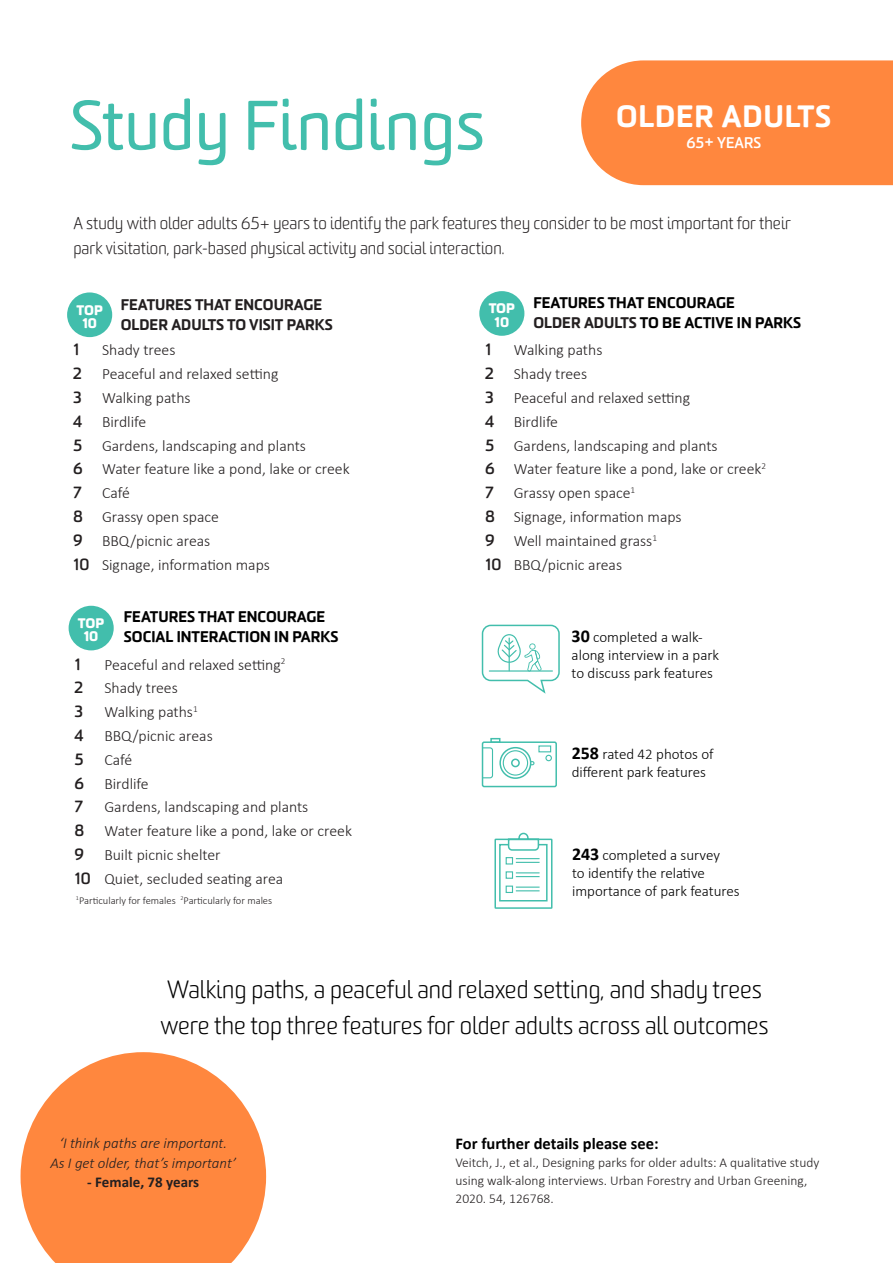
<style>
.page{position:relative;width:893px;height:1263px;background:#fff}
.page>*{position:absolute;margin:0;border:0;box-sizing:border-box;transform-origin:0 0}
.t1{font:67.5px "Sommet Rounded";color:#42beac}
.t2{font:900 30px "Sommet Rounded";letter-spacing:.025em;color:#fff}
.t3{font:300 24px/36px "Sommet Rounded";color:#000}
.t4{font:300 16.5px "Sommet Rounded";color:#231f20}
.Body_Bold{font:700 16.5px "Calibri";color:#000}
.t5{font:300 15.75px "Calibri";color:#231f20}
.t6{font:700 15.75px "Sommet Rounded";color:#231f20}
.t7{font:300 15px/18px "Calibri";color:#000}
.t8{font:900 15px "Sommet Rounded";color:#000}
.t9{font:italic 300 15px/19.5px "Calibri";color:#231f20;text-align:center}
.t10{font:900 15px "Sommet Rounded";color:#231f20}
.t11{font:700 15px "Calibri";color:#231f20}
.t12{font:700 15px "Sommet Rounded";color:#fff}
.Body_Copy{font:300 13.5px/18px "Calibri";color:#231f20}
.t13{font:800 13.5px "Sommet Rounded";color:#fff}
.t14{font:300 10.5px "Calibri";color:#231f20}
.s1{color:#231f20}
.s2{font-weight:700;font-size:18px}
</style>
<div class="page">
<div style="left:581px;top:60px;width:312px;height:125px;background:#ff873e"></div>
<div style="left:67px;top:292px;width:45px;height:45px;background:#42beac;border-radius:50%"></div>
<div style="left:69px;top:606px;width:45px;height:44px;background:#42beac;border-radius:50%"></div>
<div style="left:479px;top:291px;width:45px;height:45px;background:#42beac;border-radius:50%"></div>
<svg style="left:494px;top:832px;width:59px;height:77px"></svg>
<div style="left:490px;top:738px;width:10px;height:5px;border:2px solid #42beac"></div>
<svg style="left:481px;top:741px;width:76px;height:47px"></svg>
<svg style="left:481px;top:624px;width:79px;height:70px"></svg>
<svg style="left:20px;top:1052px;width:247px;height:211px"></svg>
<p class="t1" style="left:70px;top:84px;width:416px">Study Findings</p>
<p class="t2" style="left:616px;top:97px;width:217px">OLDER ADULTS</p>
<p class="t12" style="left:686px;top:133px;width:76px">65+ YEARS</p>
<p class="t4" style="left:73px;top:213px;width:719px">A study with older adults 65+ years to identify the park features they consider to be most important for their</p>
<p class="t4" style="left:73px;top:239px;width:432px">park visitation, park-based physical activity and social interaction.</p>
<p class="t13" style="left:76px;top:301px;width:28px">TOP</p>
<p class="t13" style="left:82px;top:314px;width:16px">10</p>
<p class="t10" style="left:121px;top:295px;width:203px">FEATURES THAT ENCOURAGE</p>
<p class="t10" style="left:121px;top:314px;width:214px">OLDER ADULTS TO VISIT PARKS</p>
<p class="t6" style="left:73px;top:340px;width:8px">1</p>
<p class="t5" style="left:102px;top:340px;width:75px">Shady trees</p>
<p class="t6" style="left:73px;top:364px;width:10px">2</p>
<p class="t5" style="left:102px;top:364px;width:178px">Peaceful and relaxed setting</p>
<p class="t6" style="left:73px;top:387px;width:10px">3</p>
<p class="t5" style="left:102px;top:388px;width:90px">Walking paths</p>
<p class="t6" style="left:73px;top:411px;width:11px">4</p>
<p class="t5" style="left:102px;top:412px;width:46px">Birdlife</p>
<p class="t6" style="left:73px;top:435px;width:11px">5</p>
<p class="t5" style="left:102px;top:436px;width:205px">Gardens, landscaping and plants</p>
<p class="t6" style="left:73px;top:459px;width:11px">6</p>
<p class="t5" style="left:102px;top:459px;width:249px">Water feature like a pond, lake or creek</p>
<p class="t6" style="left:73px;top:483px;width:10px">7</p>
<p class="t5" style="left:102px;top:483px;width:29px">Café</p>
<p class="t6" style="left:73px;top:506px;width:11px">8</p>
<p class="t5" style="left:102px;top:507px;width:118px">Grassy open space</p>
<p class="t6" style="left:73px;top:530px;width:11px">9</p>
<p class="t5" style="left:102px;top:531px;width:110px">BBQ/picnic areas</p>
<p class="t6" style="left:73px;top:554px;width:18px">10</p>
<p class="t5" style="left:102px;top:555px;width:169px">Signage, information maps</p>
<p class="t13" style="left:78px;top:614px;width:28px">TOP</p>
<p class="t13" style="left:84px;top:627px;width:16px">10</p>
<p class="t8" style="left:124px;top:607px;width:203px">FEATURES THAT ENCOURAGE</p>
<p class="t8" style="left:124px;top:626px;width:216px">SOCIAL INTERACTION IN PARKS</p>
<p class="t6" style="left:75px;top:654px;width:8px">1</p>
<p class="t5" style="left:104px;top:654px;width:183px">Peaceful and relaxed setting<sup>2</sup></p>
<p class="t6" style="left:75px;top:678px;width:10px">2</p>
<p class="t5" style="left:104px;top:678px;width:75px">Shady trees</p>
<p class="t6" style="left:75px;top:701px;width:10px">3</p>
<p class="t5" style="left:104px;top:702px;width:95px">Walking paths<sup>1</sup></p>
<p class="t6" style="left:75px;top:725px;width:11px">4</p>
<p class="t5" style="left:104px;top:726px;width:110px">BBQ/picnic areas</p>
<p class="t6" style="left:75px;top:749px;width:11px">5</p>
<p class="t5" style="left:104px;top:750px;width:29px">Café</p>
<p class="t6" style="left:75px;top:773px;width:11px">6</p>
<p class="t5" style="left:104px;top:773px;width:46px">Birdlife</p>
<p class="t6" style="left:75px;top:797px;width:10px">7</p>
<p class="t5" style="left:104px;top:797px;width:205px">Gardens, landscaping and plants</p>
<p class="t6" style="left:75px;top:821px;width:11px">8</p>
<p class="t5" style="left:104px;top:821px;width:249px">Water feature like a pond, lake or creek</p>
<p class="t6" style="left:75px;top:844px;width:11px">9</p>
<p class="t5" style="left:104px;top:845px;width:118px">Built picnic shelter</p>
<p class="t6" style="left:75px;top:868px;width:18px">10</p>
<p class="t5" style="left:104px;top:869px;width:180px">Quiet, secluded seating area</p>
<p class="t14" style="left:76px;top:894px;width:198px"><sup>1</sup>Particularly for females <sup>2</sup>Particularly for males</p>
<p class="t13" style="left:489px;top:299px;width:28px">TOP</p>
<p class="t13" style="left:495px;top:313px;width:16px">10</p>
<p class="t8" style="left:533px;top:293px;width:203px">FEATURES THAT ENCOURAGE</p>
<p class="t8" style="left:533px;top:312px;width:269px"><span class="s1">OLDER ADULTS</span> TO BE ACTIVE IN PARKS</p>
<p class="t6" style="left:485px;top:340px;width:8px">1</p>
<p class="t5" style="left:514px;top:340px;width:90px">Walking paths</p>
<p class="t6" style="left:485px;top:364px;width:10px">2</p>
<p class="t5" style="left:514px;top:364px;width:75px">Shady trees</p>
<p class="t6" style="left:485px;top:387px;width:10px">3</p>
<p class="t5" style="left:514px;top:388px;width:178px">Peaceful and relaxed setting</p>
<p class="t6" style="left:485px;top:411px;width:11px">4</p>
<p class="t5" style="left:514px;top:412px;width:46px">Birdlife</p>
<p class="t6" style="left:485px;top:435px;width:11px">5</p>
<p class="t5" style="left:514px;top:436px;width:205px">Gardens, landscaping and plants</p>
<p class="t6" style="left:485px;top:459px;width:11px">6</p>
<p class="t5" style="left:514px;top:459px;width:254px">Water feature like a pond, lake or creek<sup>2</sup></p>
<p class="t6" style="left:485px;top:483px;width:10px">7</p>
<p class="t5" style="left:514px;top:483px;width:123px">Grassy open space<sup>1</sup></p>
<p class="t6" style="left:485px;top:506px;width:11px">8</p>
<p class="t5" style="left:514px;top:507px;width:169px">Signage, information maps</p>
<p class="t6" style="left:485px;top:530px;width:11px">9</p>
<p class="t5" style="left:514px;top:531px;width:145px">Well maintained grass<sup>1</sup></p>
<p class="t6" style="left:485px;top:554px;width:18px">10</p>
<p class="t5" style="left:514px;top:555px;width:110px">BBQ/picnic areas</p>
<p class="t7" style="left:572px;top:627px;width:149px"><span class="s2">30</span> completed a walk&shy;along interview in a park to discuss park features</p>
<p class="t7" style="left:572px;top:744px;width:144px"><span class="s2">258</span> rated 42 photos of different park features</p>
<p class="t7" style="left:572px;top:845px;width:169px"><span class="s2">243</span> completed a survey<br>to identify the relative importance of park features</p>
<p class="t3" style="left:160px;top:972px;width:610px">Walking paths, a peaceful and relaxed setting, and shady trees were the top three features for older adults across all outcomes</p>
<p class="t9" style="left:50px;top:1133px;width:187px">‘I think paths are important.<br>As I get older, that’s important’</p>
<p class="t11" style="left:87px;top:1172px;width:113px">- Female, 78 years</p>
<p class="Body_Bold" style="left:455px;top:1132px;width:205px">For further details please see:</p>
<p class="Body_Copy" style="left:455px;top:1152px;width:365px">Veitch, J., et al., Designing parks for older adults: A qualitative study using walk-along interviews. Urban Forestry and Urban Greening,<br>2020. 54, 126768.</p>
</div>
